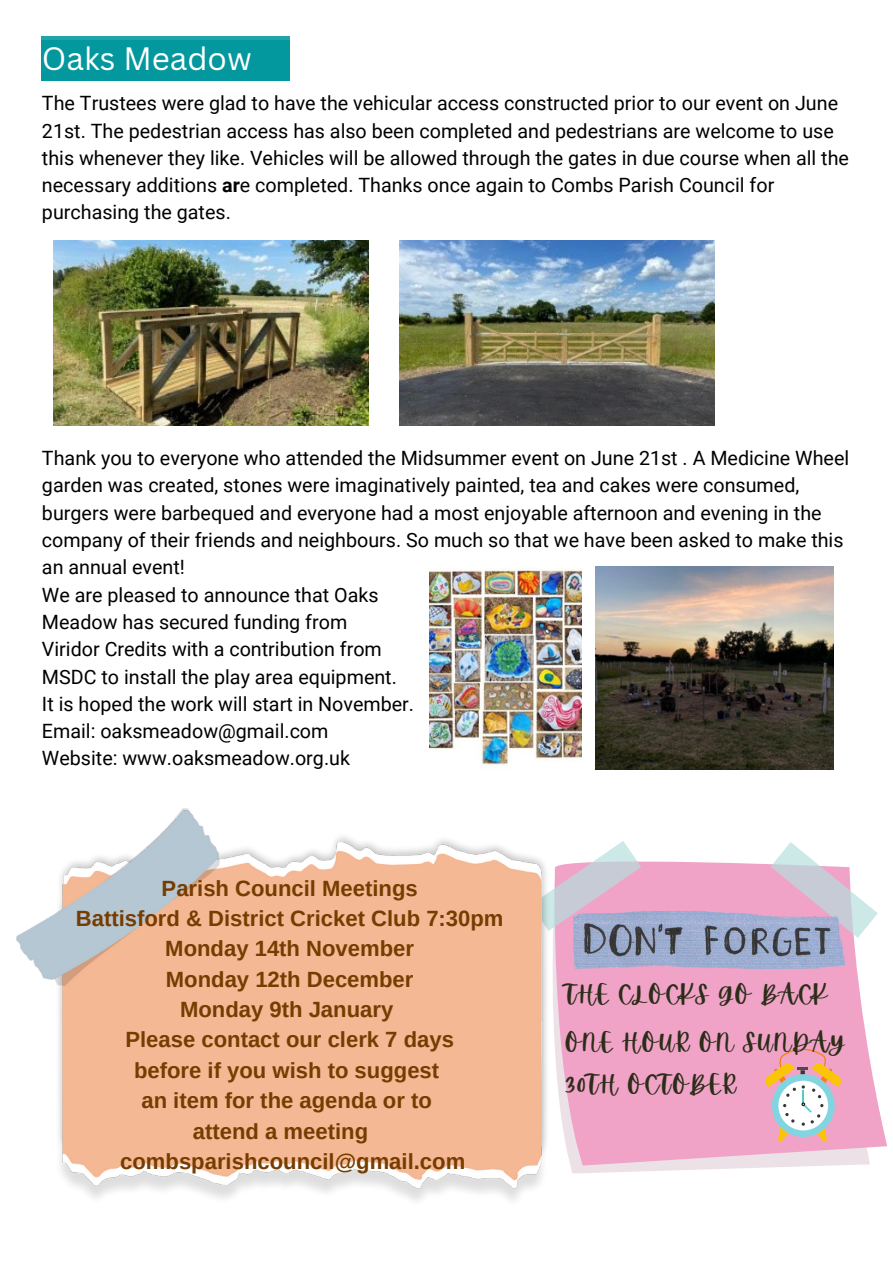
<style>
.page{position:relative;width:893px;height:1264px;background:#fff}
.page>*{position:absolute;margin:0;border:0;box-sizing:border-box;transform-origin:0 0}
.t1{font:31.5px "Canva Sans";color:#fff}
.t2{font:24.45px/47.2px "Apricots";letter-spacing:.035em;color:#2c2d19}
.t3{font:700 22.05px "Arimo";color:#763c00}
.t4{font:19.65px/27.3px "Roboto";color:#000}
.s1{font-weight:700}
</style>
<div class="page">
<img style="left:42px;top:36px;width:247px;height:44px">
<img style="left:54px;top:240px;width:314px;height:185px">
<svg style="left:570px;top:1165px;width:269px;height:8px;fill:#ede3e9"></svg>
<svg style="left:552px;top:913px;width:335px;height:252px;background:#f0afce"></svg>
<svg style="left:550px;top:841px;width:327px;height:96px"></svg>
<img style="left:400px;top:240px;width:314px;height:185px">
<img style="left:430px;top:570px;width:151px;height:195px">
<img style="left:595px;top:566px;width:238px;height:203px">
<img style="left:573px;top:911px;width:271px;height:57px">
<svg style="left:764px;top:1046px;width:77px;height:96px"></svg>
<img style="left:16px;top:808px;width:534px;height:393px">
<h1 class="t1" style="left:42px;top:36px;width:211px">Oaks Meadow</h1>
<p class="t4" style="left:42px;top:90px;width:808px">The Trustees were glad to have the vehicular access constructed prior to our event on June 21st. The pedestrian access has also been completed and pedestrians are welcome to use this whenever they like. Vehicles will be allowed through the gates in due course when all the necessary additions <span class="s1">ar</span>e completed. Thanks once again to Combs Parish Council for purchasing the gates.</p>
<p class="t4" style="left:42px;top:445px;width:808px">Thank you to everyone who attended the Midsummer event on June 21st . A Medicine Wheel garden was created, stones were imaginatively painted, tea and cakes were consumed, burgers were barbequed and everyone had a most enjoyable afternoon and evening in the company of their friends and neighbours. So much so that we have been asked to make this an annual event!<br>We are pleased to announce that Oaks<br>Meadow has secured funding from<br>Viridor Credits with a contribution from<br>MSDC to install the play area equipment.<br>It is hoped the work will start in November.<br>Email: oaksmeadow@gmail.com<br>Website: www.oaksmeadow.org.uk</p>
<p class="t3" style="left:162px;top:875px;width:257px">Parish Council Meetings</p>
<p class="t3" style="left:76px;top:906px;width:429px">Battisford &amp; District Cricket Club 7:30pm</p>
<p class="t3" style="left:165px;top:936px;width:250px">Monday 14th November</p>
<p class="t3" style="left:166px;top:966px;width:249px">Monday 12th December</p>
<p class="t3" style="left:180px;top:997px;width:215px">Monday 9th January</p>
<p class="t3" style="left:125px;top:1027px;width:330px">Please contact our clerk 7 days</p>
<p class="t3" style="left:134px;top:1057px;width:306px">before if you wish to suggest</p>
<p class="t3" style="left:141px;top:1088px;width:292px">an item for the agenda or to</p>
<p class="t3" style="left:193px;top:1118px;width:177px">attend a meeting</p>
<p class="t3" style="left:120px;top:1148px;width:346px">combsparishcouncil@gmail.com</p>
<p class="t2" style="left:564px;top:971px;width:281px">THE CLOCKS GO BACK<br>ONE HOUR ON SUNDAY</p>
<p class="t2" style="left:564px;top:1061px;width:172px">30TH OCTOBER</p>
</div>
